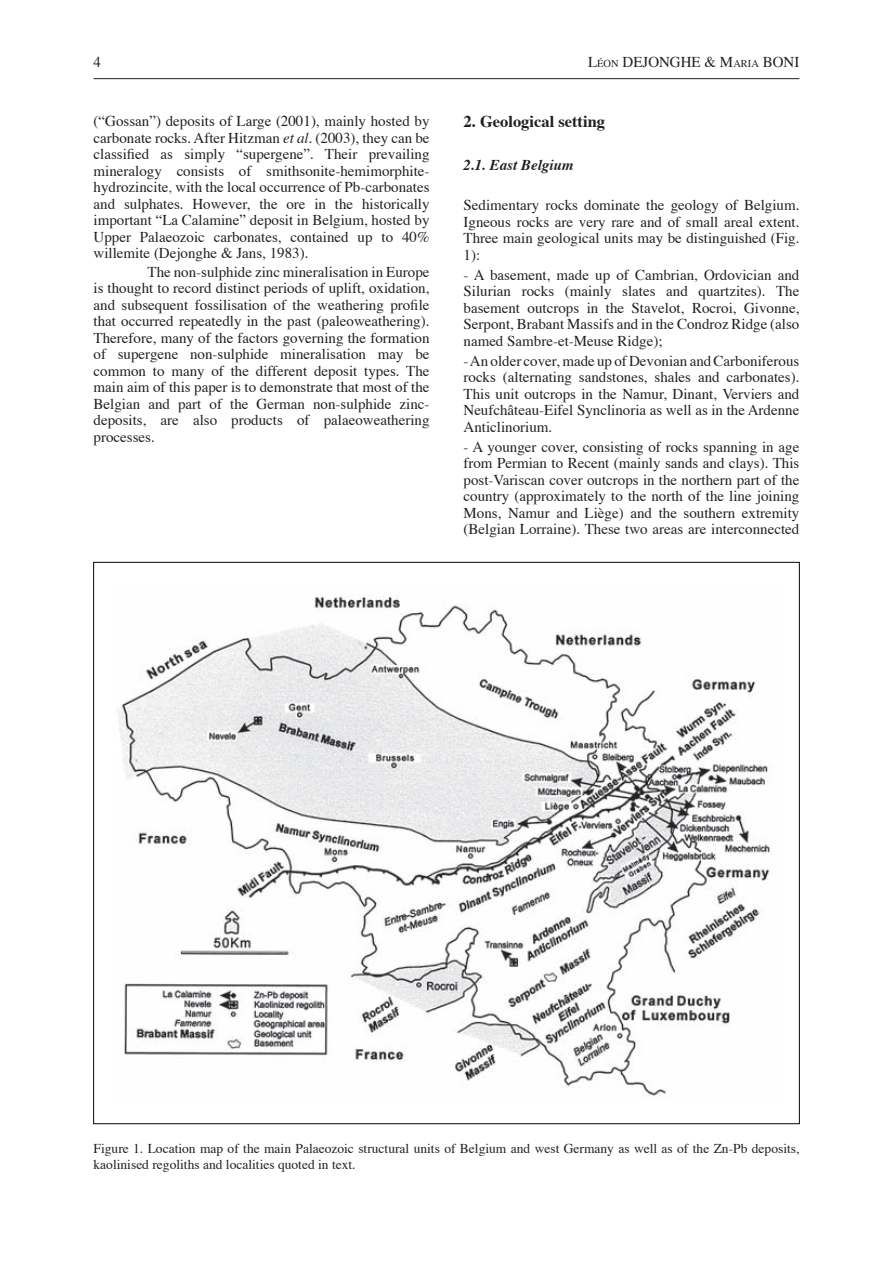
<style>
.page{position:relative;width:893px;height:1263px;background:#fff}
.page>*{position:absolute;margin:0;border:0;box-sizing:border-box;transform-origin:0 0}
.t1{font:700 16.5px "Times";color:#231f20}
.t2{font:15px/16.5px "Times";color:#231f20;text-align:justify}
.t3{font:italic 700 15px "Times";color:#231f20}
.t4{font:13.5px/16.5px "Times";color:#231f20}
.s1{font-size:10.5px}
.s2{font-style:italic}
.s3{color:#8b2783}
</style>
<div class="page">
<hr style="left:94px;top:78px;width:705px;height:1px;background:#231f20">
<img style="left:117px;top:596px;width:654px;height:500px">
<p class="t2" style="left:94px;top:55px;width:9px">4</p>
<p class="t2" style="left:588px;top:55px;width:213px">L<span class="s1">ÉON</span> DEJONGHE &amp; M<span class="s1">ARIA</span> BONI</p>
<p class="t2" style="left:94px;top:114px;width:337px">(“Gossan”) deposits of Large (2001), mainly hosted by carbonate rocks. After Hitzman <span class="s2">et al.</span> (2003), they can be classified as simply “supergene”. Their prevailing mineralogy consists of smithsonite-hemimorphite&shy;hydrozincite<span class="s3">,</span> with the local occurrence of Pb-carbonates and sulphates. However, the ore in the historically important “La Calamine” deposit in Belgium, hosted by Upper Palaeozoic carbonates, contained up to 40% willemite (Dejonghe &amp; Jans, 1983).</p>
<p class="t2" style="left:94px;top:265px;width:337px;text-indent:54px">The non-sulphide zinc mineralisation in Europe is thought to record distinct periods of uplift, oxidation, and subsequent fossilisation of the weathering profile that occurred repeatedly in the past (paleoweathering).<br>Therefore, many of the factors governing the formation of supergene non-sulphide mineralisation may be common to many of the different deposit types. The main aim of this paper is to demonstrate that most of the Belgian and part of the German non-sulphide zinc&shy;deposits, are also products of palaeoweathering processes.</p>
<p class="t1" style="left:463px;top:115px;width:143px">2. Geological setting</p>
<p class="t3" style="left:463px;top:159px;width:112px">2.1. East Belgium</p>
<p class="t2" style="left:463px;top:198px;width:337px">Sedimentary rocks dominate the geology of Belgium.<br>Igneous rocks are very rare and of small areal extent.<br>Three main geological units may be distinguished (Fig.<br>1):</p>
<p class="t2" style="left:463px;top:268px;width:337px">- A basement, made up of Cambrian, Ordovician and Silurian rocks (mainly slates and quartzites). The basement outcrops in the Stavelot, Rocroi, Givonne, Serpont, Brabant Massifs and in the Condroz Ridge (also named Sambre-et-Meuse Ridge);</p>
<p class="t2" style="left:463px;top:354px;width:337px">- An older cover, made up of Devonian and Carboniferous rocks (alternating sandstones, shales and carbonates).<br>This unit outcrops in the Namur, Dinant, Verviers and Neufchâteau-Eifel Synclinoria as well as in the Ardenne Anticlinorium.</p>
<p class="t2" style="left:463px;top:440px;width:337px">- A younger cover, consisting of rocks spanning in age from Permian to Recent (mainly sands and clays). This post-Variscan cover outcrops in the northern part of the country (approximately to the north of the line joining Mons, Namur and Liège) and the southern extremity (Belgian Lorraine). These two areas are interconnected</p>
<p class="t4" style="left:94px;top:1141px;width:707px">Figure 1. Location map of the main Palaeozoic structural units of Belgium and west Germany as well as of the Zn-Pb deposits, kaolinised regoliths and localities quoted in text.</p>
</div>
